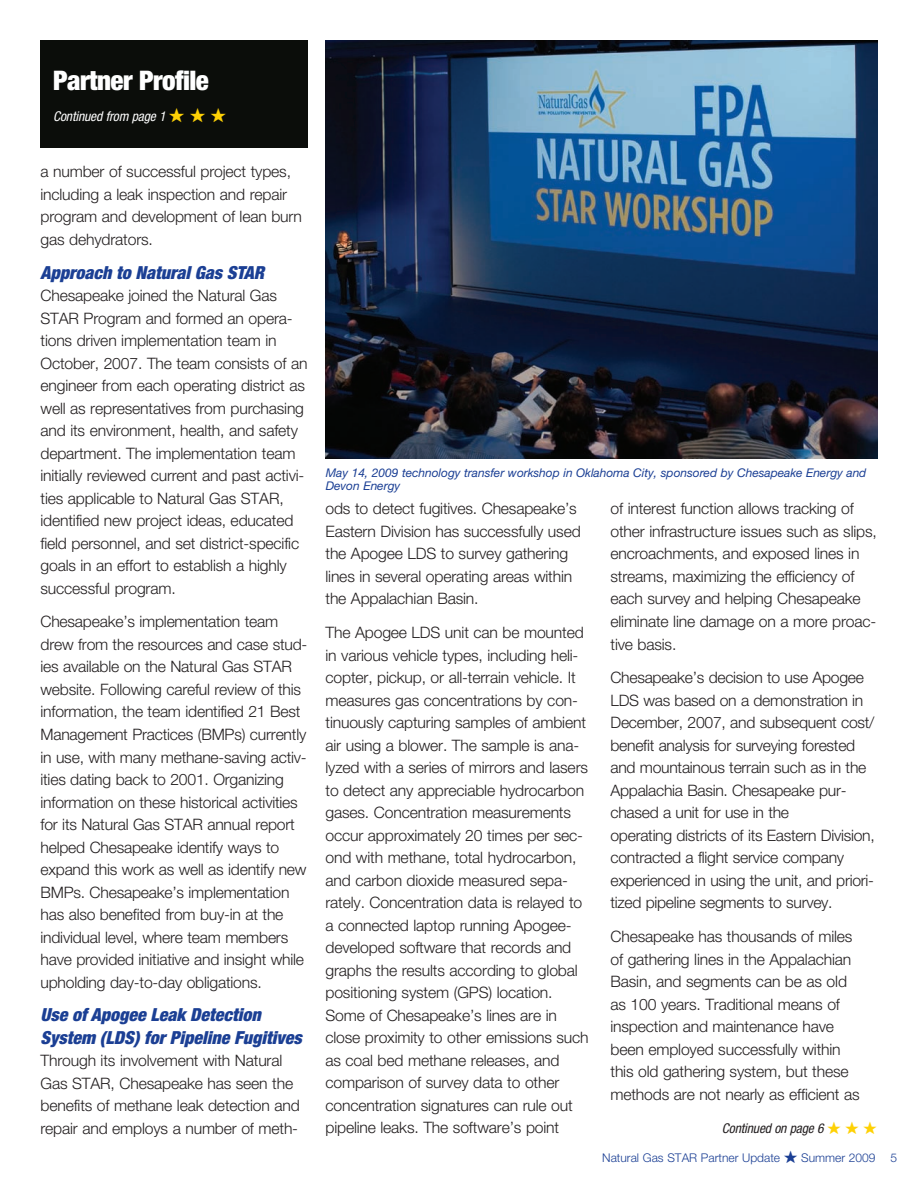
<style>
.page{position:relative;width:918px;height:1188px;background:#fff}
.page>*{position:absolute;margin:0;border:0;box-sizing:border-box;transform-origin:0 0}
.t1{font:900 condensed 27px "Helvetica Neue";letter-spacing:-.02em;color:#fff}
.t2{font:italic 900 condensed 18px/22.5px "Helvetica Neue";color:#1b3f94}
.t3{font:300 15.75px/22.5px "Helvetica Neue";letter-spacing:-.01em;color:#231f20}
.t4{font:italic condensed 13.5px "Helvetica Neue";letter-spacing:-.01em;color:#fff}
.t5{font:italic condensed 13.5px "Helvetica Neue";letter-spacing:-.01em;color:#231f20}
.t6{font:italic 12px/13.5px "Helvetica Neue";letter-spacing:-.005em;color:#1b3f94}
.t7{font:300 12px "Helvetica Neue";color:#1b3f94}
.s1{color:#fed105}
</style>
<div class="page">
<div style="left:40px;top:40px;width:268px;height:108px;background:#0b0d0a"></div>
<img style="left:326px;top:40px;width:552px;height:418px">
<h1 class="t1" style="left:53px;top:64px;width:157px">Partner Profile</h1>
<p class="t4" style="left:53px;top:108px;width:174px">Continued from page 1 <span class="s1">★</span> <span class="s1">★</span> <span class="s1">★</span></p>
<p class="t3" style="left:40px;top:160px;width:263px">a number of successful project types, including a leak inspection and repair program and development of lean burn gas dehydrators.</p>
<p class="t2" style="left:40px;top:261px;width:225px">Approach to Natural Gas STAR</p>
<p class="t3" style="left:40px;top:284px;width:268px">Chesapeake joined the Natural Gas STAR Program and formed an opera&shy;tions driven implementation team in October, 2007. The team consists of an engineer from each operating district as well as representatives from purchasing and its environment, health, and safety department. The implementation team initially reviewed current and past activi&shy;ties applicable to Natural Gas STAR, identified new project ideas, educated field personnel, and set district-specific goals in an effort to establish a highly successful program.</p>
<p class="t3" style="left:40px;top:610px;width:268px">Chesapeake’s implementation team drew from the resources and case stud&shy;ies available on the Natural Gas STAR website. Following careful review of this information, the team identified 21 Best Management Practices (BMPs) currently in use, with many methane-saving activ&shy;ities dating back to 2001. Organizing information on these historical activities for its Natural Gas STAR annual report helped Chesapeake identify ways to expand this work as well as identify new BMPs. Chesapeake’s implementation has also benefited from buy-in at the individual level, where team members have provided initiative and insight while upholding day-to-day obligations.</p>
<p class="t2" style="left:40px;top:1003px;width:263px">Use of Apogee Leak Detection<br>System (LDS) for Pipeline Fugitives</p>
<p class="t3" style="left:40px;top:1049px;width:261px">Through its involvement with Natural Gas STAR, Chesapeake has seen the benefits of methane leak detection and repair and employs a number of meth-</p>
<p class="t6" style="left:326px;top:465px;width:542px">May 14, 2009 technology transfer workshop in Oklahoma City, sponsored by Chesapeake Energy and<br>Devon Energy</p>
<p class="t3" style="left:326px;top:497px;width:257px">ods to detect fugitives. Chesapeake’s Eastern Division has successfully used the Apogee LDS to survey gathering lines in several operating areas within the Appalachian Basin.</p>
<p class="t3" style="left:326px;top:621px;width:265px">The Apogee LDS unit can be mounted in various vehicle types, including heli&shy;copter, pickup, or all-terrain vehicle. It measures gas concentrations by con&shy;tinuously capturing samples of ambient air using a blower. The sample is ana&shy;lyzed with a series of mirrors and lasers to detect any appreciable hydrocarbon gases. Concentration measurements occur approximately 20 times per sec&shy;ond with methane, total hydrocarbon, and carbon dioxide measured sepa&shy;rately. Concentration data is relayed to a connected laptop running Apogee&shy;developed software that records and graphs the results according to global positioning system (GPS) location.<br>Some of Chesapeake’s lines are in close proximity to other emissions such as coal bed methane releases, and comparison of survey data to other concentration signatures can rule out pipeline leaks. The software’s point</p>
<p class="t3" style="left:611px;top:497px;width:268px">of interest function allows tracking of other infrastructure issues such as slips, encroachments, and exposed lines in streams, maximizing the efficiency of each survey and helping Chesapeake eliminate line damage on a more proac&shy;tive basis.</p>
<p class="t3" style="left:611px;top:666px;width:266px">Chesapeake’s decision to use Apogee LDS was based on a demonstration in December, 2007, and subsequent cost/ benefit analysis for surveying forested and mountainous terrain such as in the Appalachia Basin. Chesapeake pur&shy;chased a unit for use in the<br>operating districts of its Eastern Division, contracted a flight service company experienced in using the unit, and priori&shy;tized pipeline segments to survey.</p>
<p class="t3" style="left:611px;top:925px;width:251px">Chesapeake has thousands of miles of gathering lines in the Appalachian Basin, and segments can be as old as 100 years. Traditional means of inspection and maintenance have been employed successfully within this old gathering system, but these methods are not nearly as efficient as</p>
<p class="t5" style="left:722px;top:1120px;width:157px">Continued on page 6 <span class="s1">★</span> <span class="s1">★</span> <span class="s1">★</span></p>
<p class="t7" style="left:602px;top:1150px;width:296px">Natural Gas STAR Partner Update ★ Summer 2009 5</p>
</div>
